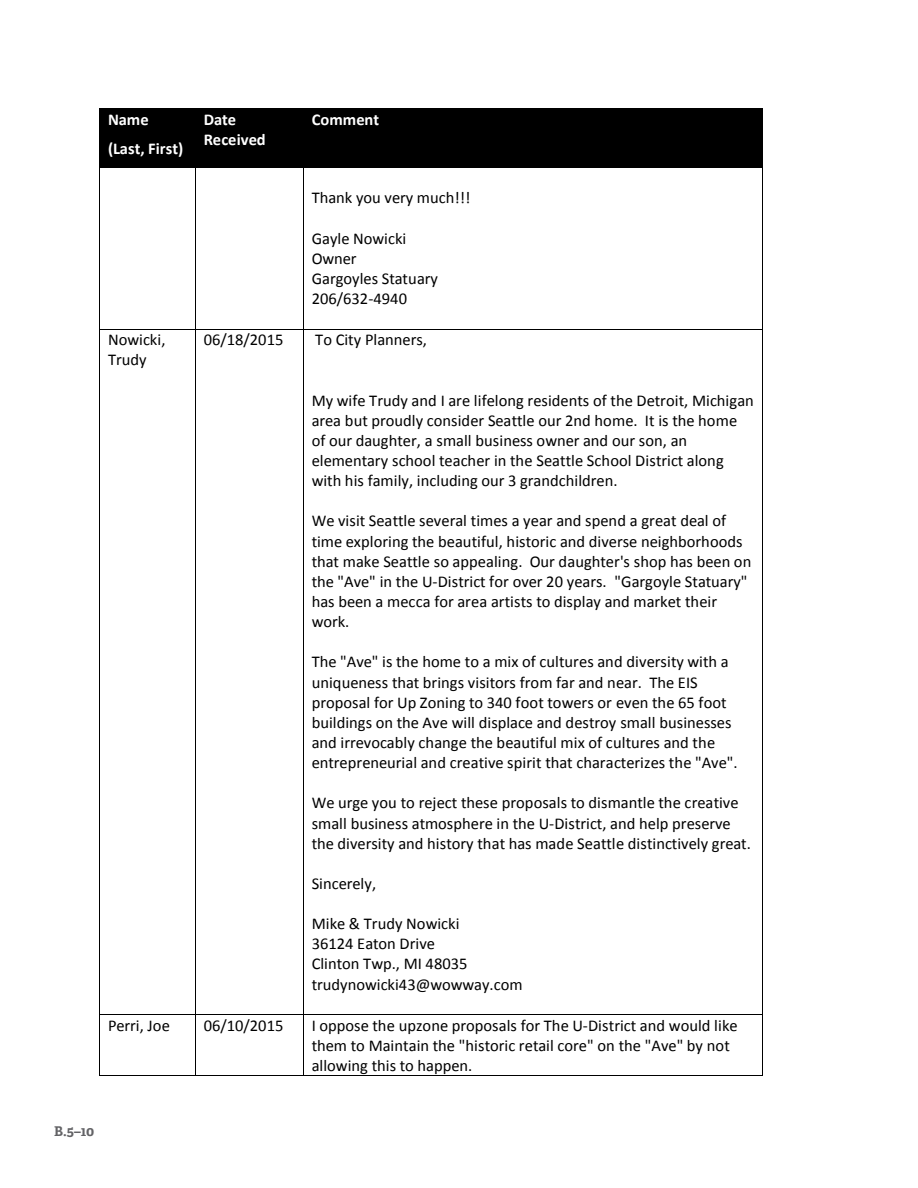
<style>
.page{position:relative;width:918px;height:1188px;background:#fff}
.page>*{position:absolute;margin:0;border:0;box-sizing:border-box;transform-origin:0 0}
.t1{font:16.5px/20.1px "Calibri";color:#000}
.t2{font:700 16.5px/20.1px "Calibri";color:#fff}
.t3{font:700 13.5px "Adelle Basic";color:#636366}
</style>
<div class="page">
<div style="left:100px;top:109px;width:95px;height:58px;background:#000"></div>
<div style="left:196px;top:109px;width:107px;height:58px;background:#000"></div>
<div style="left:304px;top:109px;width:459px;height:58px;background:#000"></div>
<hr style="left:100px;top:108px;width:96px;height:1px;background:#000">
<hr style="left:100px;top:109px;width:96px;height:1px;background:#000">
<hr style="left:196px;top:108px;width:107px;height:1px;background:#000">
<hr style="left:304px;top:108px;width:459px;height:1px;background:#000">
<hr style="left:303px;top:109px;width:1px;height:58px;background:#000">
<hr style="left:763px;top:109px;width:1px;height:58px;background:#000">
<hr style="left:100px;top:167px;width:96px;height:1px;background:#000">
<hr style="left:196px;top:167px;width:107px;height:1px;background:#000">
<hr style="left:304px;top:167px;width:459px;height:1px;background:#000">
<hr style="left:100px;top:168px;width:1px;height:161px;background:#000">
<hr style="left:196px;top:168px;width:1px;height:161px;background:#000">
<hr style="left:303px;top:168px;width:1px;height:161px;background:#000">
<hr style="left:763px;top:168px;width:1px;height:161px;background:#000">
<hr style="left:100px;top:329px;width:96px;height:1px;background:#000">
<hr style="left:196px;top:329px;width:107px;height:1px;background:#000">
<hr style="left:304px;top:329px;width:459px;height:1px;background:#000">
<hr style="left:100px;top:330px;width:1px;height:685px;background:#000">
<hr style="left:196px;top:330px;width:1px;height:685px;background:#000">
<hr style="left:303px;top:330px;width:1px;height:685px;background:#000">
<hr style="left:763px;top:330px;width:1px;height:685px;background:#000">
<hr style="left:100px;top:1015px;width:96px;height:1px;background:#000">
<hr style="left:196px;top:1015px;width:107px;height:1px;background:#000">
<hr style="left:304px;top:1015px;width:459px;height:1px;background:#000">
<hr style="left:100px;top:1015px;width:1px;height:61px;background:#000">
<hr style="left:100px;top:1076px;width:96px;height:1px;background:#000">
<hr style="left:196px;top:1015px;width:1px;height:61px;background:#000">
<hr style="left:196px;top:1076px;width:107px;height:1px;background:#000">
<hr style="left:303px;top:1015px;width:1px;height:61px;background:#000">
<hr style="left:304px;top:1076px;width:459px;height:1px;background:#000">
<hr style="left:763px;top:1015px;width:1px;height:61px;background:#000">
<p class="t2" style="left:108px;top:108px;width:42px">Name</p>
<p class="t2" style="left:108px;top:138px;width:77px">(Last, First)</p>
<p class="t2" style="left:204px;top:108px;width:63px">Date<br>Received</p>
<p class="t2" style="left:312px;top:108px;width:69px">Comment</p>
<p class="t1" style="left:312px;top:187px;width:160px">Thank you very much!!!</p>
<p class="t1" style="left:312px;top:228px;width:128px">Gayle Nowicki<br>Owner<br>Gargoyles Statuary<br>206/632-4940</p>
<p class="t1" style="left:108px;top:329px;width:59px">Nowicki,<br>Trudy</p>
<p class="t1" style="left:204px;top:329px;width:81px">06/18/2015</p>
<p class="t1" style="left:315px;top:329px;width:113px">To City Planners,</p>
<p class="t1" style="left:312px;top:390px;width:444px">My wife Trudy and I are lifelong residents of the Detroit, Michigan area but proudly consider Seattle our 2nd home. It is the home of our daughter, a small business owner and our son, an elementary school teacher in the Seattle School District along with his family, including our 3 grandchildren.</p>
<p class="t1" style="left:312px;top:510px;width:441px">We visit Seattle several times a year and spend a great deal of time exploring the beautiful, historic and diverse neighborhoods that make Seattle so appealing. Our daughter's shop has been on the "Ave" in the U-District for over 20 years. "Gargoyle Statuary" has been a mecca for area artists to display and market their work.</p>
<p class="t1" style="left:312px;top:651px;width:427px">The "Ave" is the home to a mix of cultures and diversity with a uniqueness that brings visitors from far and near. The EIS proposal for Up Zoning to 340 foot towers or even the 65 foot buildings on the Ave will displace and destroy small businesses and irrevocably change the beautiful mix of cultures and the entrepreneurial and creative spirit that characterizes the "Ave".</p>
<p class="t1" style="left:312px;top:792px;width:441px">We urge you to reject these proposals to dismantle the creative small business atmosphere in the U-District, and help preserve the diversity and history that has made Seattle distinctively great.</p>
<p class="t1" style="left:312px;top:873px;width:66px">Sincerely,</p>
<p class="t1" style="left:312px;top:913px;width:212px">Mike &amp; Trudy Nowicki<br>36124 Eaton Drive<br>Clinton Twp., MI 48035 trudynowicki43@wowway.com</p>
<p class="t1" style="left:108px;top:1015px;width:63px">Perri, Joe</p>
<p class="t1" style="left:204px;top:1015px;width:81px">06/10/2015</p>
<p class="t1" style="left:312px;top:1015px;width:428px">I oppose the upzone proposals for The U-District and would like them to Maintain the "historic retail core" on the "Ave" by not allowing this to happen.</p>
<p class="t3" style="left:54px;top:1122px;width:42px">B.5–10</p>
</div>
